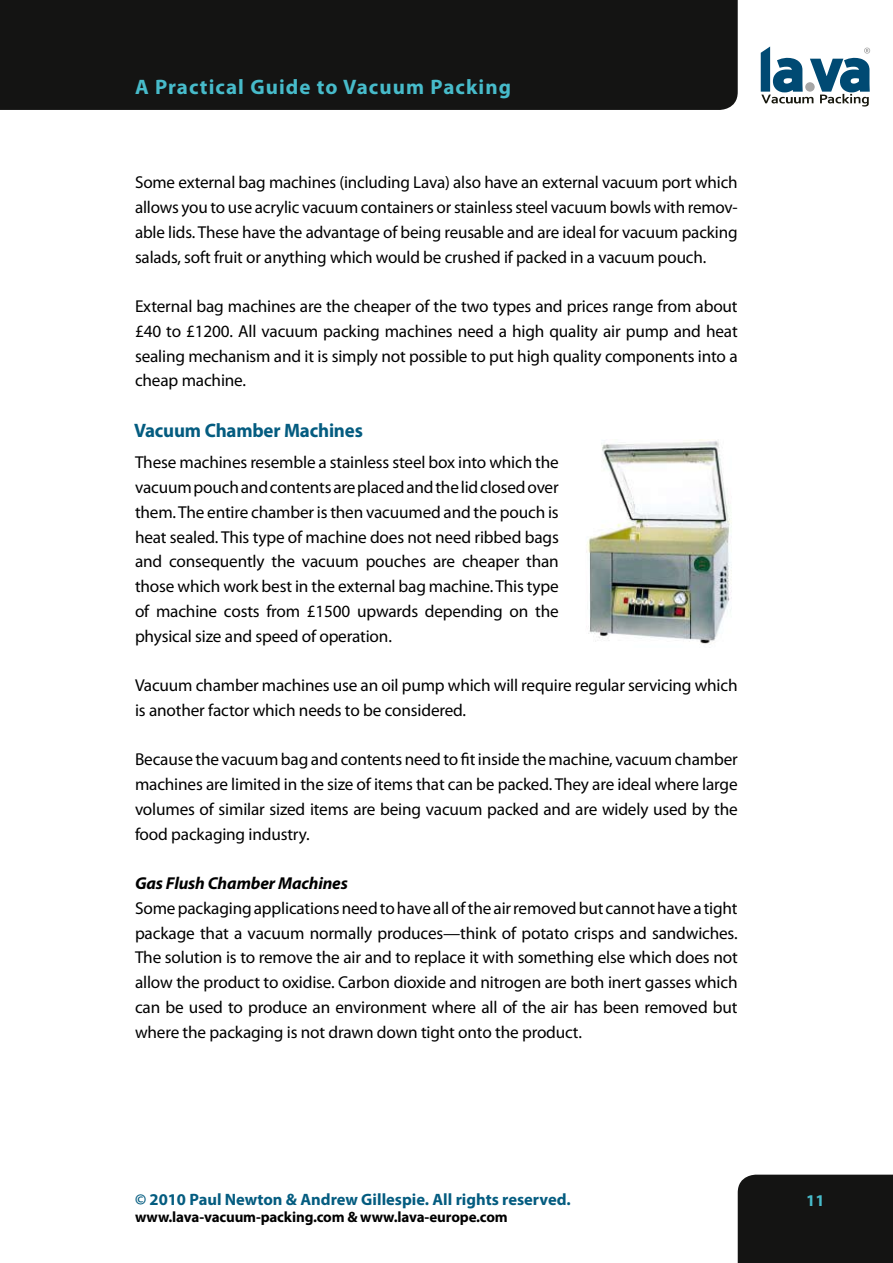
<style>
.page{position:relative;width:893px;height:1263px;background:#fff}
.page>*{position:absolute;margin:0;border:0;box-sizing:border-box;transform-origin:0 0}
.t1{font:700 21px "Myriad Pro";letter-spacing:.05em;color:#47bbca}
.t2{font:700 19.5px "Myriad Pro";letter-spacing:-.01em;color:#045c80}
.t3{font:17.25px/24.8px "Myriad Pro";letter-spacing:-.01em;color:#000;text-align:justify}
.t4{font:italic 700 17.25px "Myriad Pro";letter-spacing:-.01em;color:#000}
.t5{font:700 16.5px "Myriad Pro";color:#045c80}
.t6{font:700 16.5px "Myriad Pro";color:#47bbca}
.t7{font:700 15px "Myriad Pro";letter-spacing:-.01em;color:#000}
</style>
<div class="page">
<div style="left:0;top:0;width:738px;height:110px;background:#141413"></div>
<div style="left:738px;top:1175px;width:155px;height:88px;background:#141413"></div>
<svg style="left:760px;top:46px;width:111px;height:61px"></svg>
<img style="left:586px;top:439px;width:152px;height:208px;border-radius:18px">
<p class="t1" style="left:135px;top:74px;width:378px">A Practical Guide to Vacuum Packing</p>
<p class="t3" style="left:135px;top:170px;width:604px">Some external bag machines (including Lava) also have an external vacuum port which allows you to use acrylic vacuum containers or stainless steel vacuum bowls with remov&shy;able lids. These have the advantage of being reusable and are ideal for vacuum packing salads, soft fruit or anything which would be crushed if packed in a vacuum pouch.</p>
<p class="t3" style="left:135px;top:294px;width:604px">External bag machines are the cheaper of the two types and prices range from about £40 to £1200. All vacuum packing machines need a high quality air pump and heat sealing mechanism and it is simply not possible to put high quality components into a cheap machine.</p>
<p class="t2" style="left:134px;top:417px;width:230px">Vacuum Chamber Machines</p>
<p class="t3" style="left:135px;top:450px;width:425px">These machines resemble a stainless steel box into which the vacuum pouch and contents are placed and the lid closed over them. The entire chamber is then vacuumed and the pouch is heat sealed. This type of machine does not need ribbed bags and consequently the vacuum pouches are cheaper than those which work best in the external bag machine. This type of machine costs from £1500 upwards depending on the physical size and speed of operation.</p>
<p class="t3" style="left:135px;top:673px;width:604px">Vacuum chamber machines use an oil pump which will require regular servicing which is another factor which needs to be considered.</p>
<p class="t3" style="left:135px;top:747px;width:604px">Because the vacuum bag and contents need to fit inside the machine, vacuum chamber machines are limited in the size of items that can be packed. They are ideal where large volumes of similar sized items are being vacuum packed and are widely used by the food packaging industry.</p>
<p class="t4" style="left:135px;top:872px;width:214px">Gas Flush Chamber Machines</p>
<p class="t3" style="left:135px;top:895px;width:604px">Some packaging applications need to have all of the air removed but cannot have a tight package that a vacuum normally produces—think of potato crisps and sandwiches.<br>The solution is to remove the air and to replace it with something else which does not allow the product to oxidise. Carbon dioxide and nitrogen are both inert gasses which can be used to produce an environment where all of the air has been removed but where the packaging is not drawn down tight onto the product.</p>
<p class="t5" style="left:135px;top:1189px;width:437px">© 2010 Paul Newton &amp; Andrew Gillespie. All rights reserved.</p>
<p class="t7" style="left:135px;top:1207px;width:374px">www.lava-vacuum-packing.com &amp; www.lava-europe.com</p>
<p class="t6" style="left:806px;top:1189px;width:20px">11</p>
</div>
